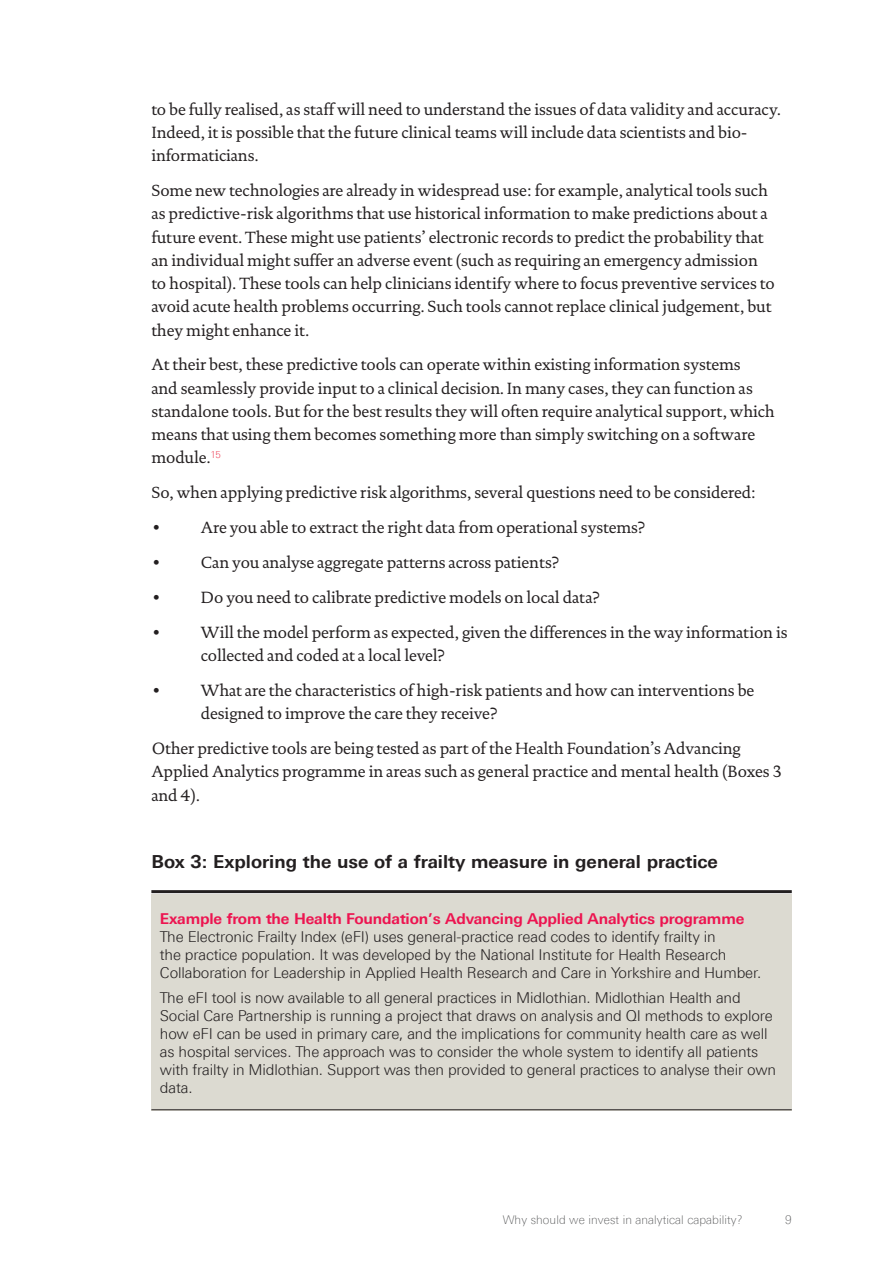
<style>
.page{position:relative;width:893px;height:1263px;background:#fff}
.page>*{position:absolute;margin:0;border:0;box-sizing:border-box;transform-origin:0 0}
.Box_1_header{font:700 18px "Linotype Univers 630";color:#231f20}
.Body_para{font:16.5px/23.2px "DTL Documenta TOT";letter-spacing:-.01em;color:#231f20}
.Box_1_body_last_li{font:300 15px/18px "LT Univers Basic";letter-spacing:-.01em;color:#231f20}
.Box_1_body{font:300 15px/18px "LT Univers Basic";letter-spacing:-.01em;color:#231f20}
.Box_1_subhead_firs{font:700 15px "Linotype Univers 630";letter-spacing:-.01em;color:#ed1450}
.t1{font:100 12px "Linotype Univers 230";letter-spacing:.01em;color:#4b4c4d}
</style>
<div class="page">
<div style="left:151px;top:894px;width:641px;height:43px;background:#dcdad1"></div>
<hr style="left:151px;top:890px;width:641px;height:3px;background:#231f20">
<div style="left:151px;top:923px;width:641px;height:66px;background:#dcdad1"></div>
<div style="left:151px;top:983px;width:641px;height:127px;background:#dcdad1"></div>
<hr style="left:151px;top:1109px;width:641px;height:1px;background:#231f20">
<p class="Body_para" style="left:151px;top:97px;width:631px">to be fully realised, as staff will need to understand the issues of data validity and accuracy.<br>Indeed, it is possible that the future clinical teams will include data scientists and bio&shy;informaticians.</p>
<p class="Body_para" style="left:151px;top:179px;width:625px">Some new technologies are already in widespread use: for example, analytical tools such as predictive-risk algorithms that use historical information to make predictions about a future event. These might use patients’ electronic records to predict the probability that an individual might suffer an adverse event (such as requiring an emergency admission to hospital). These tools can help clinicians identify where to focus preventive services to avoid acute health problems occurring. Such tools cannot replace clinical judgement, but they might enhance it.</p>
<p class="Body_para" style="left:151px;top:353px;width:625px">At their best, these predictive tools can operate within existing information systems<br>and seamlessly provide input to a clinical decision. In many cases, they can function as standalone tools. But for the best results they will often require analytical support, which means that using them becomes something more than simply switching on a software module.<sup>15</sup></p>
<p class="Body_para" style="left:151px;top:481px;width:606px">So, when applying predictive risk algorithms, several questions need to be considered:</p>
<p class="Body_para" style="left:151px;top:516px;width:11px">•</p>
<p class="Body_para" style="left:201px;top:516px;width:446px">Are you able to extract the right data from operational systems?</p>
<p class="Body_para" style="left:151px;top:551px;width:11px">•</p>
<p class="Body_para" style="left:201px;top:551px;width:360px">Can you analyse aggregate patterns across patients?</p>
<p class="Body_para" style="left:151px;top:586px;width:11px">•</p>
<p class="Body_para" style="left:201px;top:586px;width:401px">Do you need to calibrate predictive models on local data?</p>
<p class="Body_para" style="left:151px;top:621px;width:11px">•</p>
<p class="Body_para" style="left:201px;top:621px;width:588px">Will the model perform as expected, given the differences in the way information is collected and coded at a local level?</p>
<p class="Body_para" style="left:151px;top:679px;width:11px">•</p>
<p class="Body_para" style="left:201px;top:679px;width:555px">What are the characteristics of high-risk patients and how can interventions be designed to improve the care they receive?</p>
<p class="Body_para" style="left:151px;top:737px;width:633px">Other predictive tools are being tested as part of the Health Foundation’s Advancing<br>Applied Analytics programme in areas such as general practice and mental health (Boxes 3 and 4).</p>
<p class="Box_1_header" style="left:151px;top:851px;width:568px">Box 3: Exploring the use of a frailty measure in general practice</p>
<p class="Box_1_subhead_firs" style="left:160px;top:910px;width:586px">Example from the Health Foundation’s Advancing Applied Analytics programme</p>
<p class="Box_1_body" style="left:160px;top:928px;width:603px">The Electronic Frailty Index (eFI) uses general-practice read codes to identify frailty in<br>the practice population. It was developed by the National Institute for Health Research<br>Collaboration for Leadership in Applied Health Research and Care in Yorkshire and Humber.</p>
<p class="Box_1_body_last_li" style="left:160px;top:988px;width:618px">The eFI tool is now available to all general practices in Midlothian. Midlothian Health and Social Care Partnership is running a project that draws on analysis and QI methods to explore how eFI can be used in primary care, and the implications for community health care as well as hospital services. The approach was to consider the whole system to identify all patients with frailty in Midlothian. Support was then provided to general practices to analyse their own data.</p>
<p class="t1" style="left:503px;top:1213px;width:242px">Why should we invest in analytical capability?</p>
<p class="t1" style="left:785px;top:1213px;width:8px">9</p>
</div>
